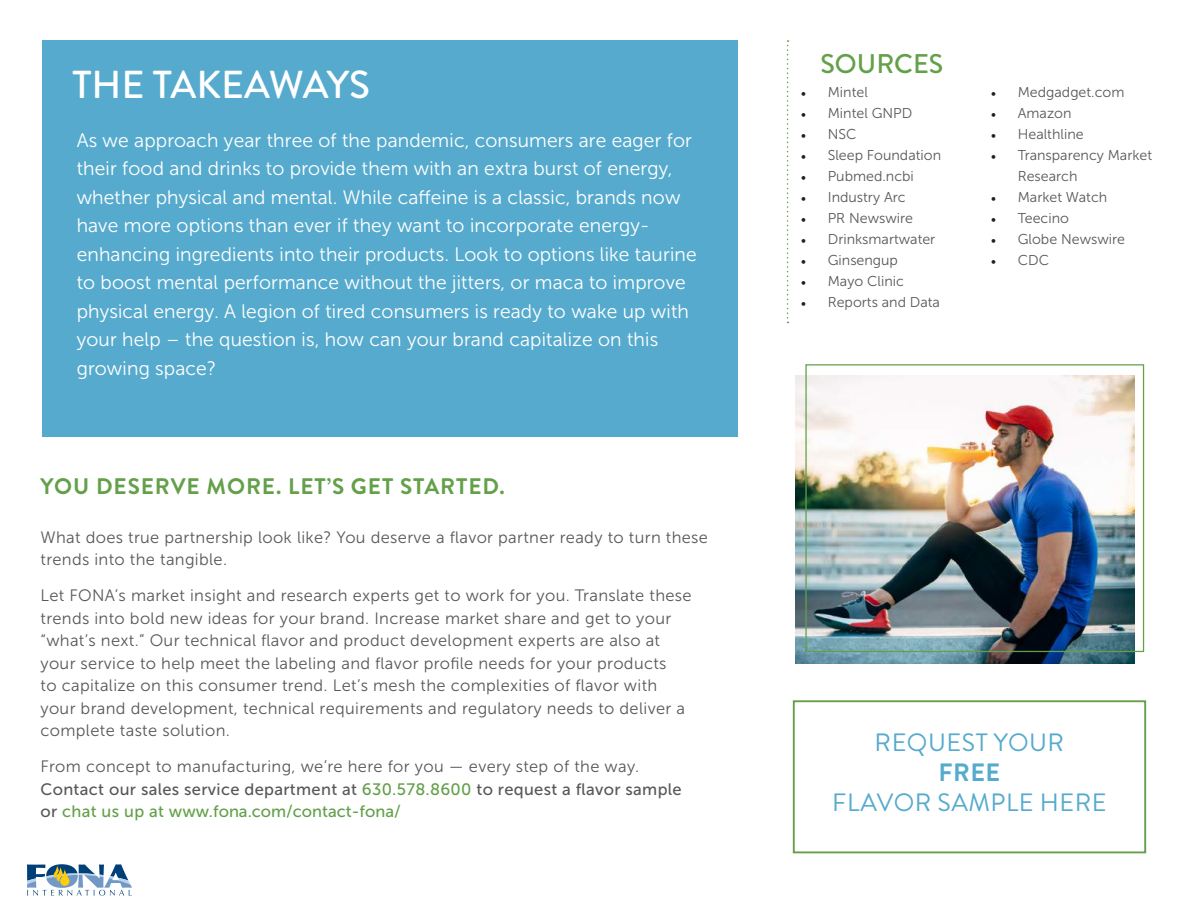
<style>
.page{position:relative;width:1188px;height:918px;background:#fff}
.page>*{position:absolute;margin:0;border:0;box-sizing:border-box;transform-origin:0 0}
.t1{font:500 39px "Brandon Grotesque";letter-spacing:-.005em;color:#fff}
.t2{font:500 27px "Brandon Grotesque";color:#63a049}
.t3{font:25.05px "Brandon Grotesque";letter-spacing:.02em;color:#55aacd}
.t4{font:700 25.05px "Brandon Grotesque";color:#55aacd}
.t5{font:700 22.5px "Brandon Grotesque";letter-spacing:.04em;color:#63a049}
.t6{font:19.5px/28.5px "Museo Sans 300";color:#fff}
.t7{font:16.5px/22.5px "Museo Sans 300";letter-spacing:.02em;color:#57585a}
.t8{font:16.5px/22.5px "Museo Sans 500";letter-spacing:.02em;color:#57585a}
.t9{font:14.25px/21px "Museo Sans 300";color:#57585a}
.s1{color:#63a049}
.s2{font-family:"Minion Pro";color:#231f20}
</style>
<div class="page">
<svg style="left:27px;top:864px;width:105px;height:32px"></svg>
<div style="left:42px;top:40px;width:695px;height:397px;background:#55aacd"></div>
<svg style="left:787px;top:40px;width:2px;height:283px"></svg>
<img style="left:796px;top:376px;width:338px;height:288px">
<div style="left:805px;top:364px;width:339px;height:288px;border:1px solid #63a049"></div>
<div style="left:793px;top:700px;width:353px;height:153px;border:2px solid #63a049"></div>
<h1 class="t1" style="left:72px;top:57px;width:299px">THE TAKEAWAYS</h1>
<p class="t6" style="left:77px;top:126px;width:622px">As we approach year three of the pandemic, consumers are eager for their food and drinks to provide them with an extra burst of energy, whether physical and mental. While caffeine is a classic, brands now have more options than ever if they want to incorporate energy&shy;enhancing ingredients into their products. Look to options like taurine to boost mental performance without the jitters, or maca to improve physical energy. A legion of tired consumers is ready to wake up with your help – the question is, how can your brand capitalize on this growing space?</p>
<h3 class="t5" style="left:40px;top:471px;width:466px">YOU DESERVE MORE. LET’S GET STARTED.</h3>
<p class="t7" style="left:40px;top:526px;width:669px">What does true partnership look like? You deserve a flavor partner ready to turn these trends into the tangible.</p>
<p class="t7" style="left:40px;top:585px;width:653px">Let FONA’s market insight and research experts get to work for you. Translate these trends into bold new ideas for your brand. Increase market share and get to your “what’s next.” Our technical flavor and product development experts are also at your service to help meet the labeling and flavor profile needs for your products<br>to capitalize on this consumer trend. Let’s mesh the complexities of flavor with your brand development, technical requirements and regulatory needs to deliver a complete taste solution.</p>
<p class="t7" style="left:40px;top:756px;width:600px">From concept to manufacturing, we’re here for you — every step of the way.</p>
<p class="t8" style="left:40px;top:778px;width:643px">Contact our sales service department at <span class="s1">630.578.8600</span> to request a flavor sample or <span class="s1">chat us up at www.fona.com/contact-fona/</span></p>
<h2 class="t2" style="left:820px;top:45px;width:124px">SOURCES</h2>
<p class="t9" style="left:801px;top:82px;width:69px"><span class="s2">•</span> Mintel</p>
<p class="t9" style="left:801px;top:103px;width:113px"><span class="s2">•</span> Mintel GNPD</p>
<p class="t9" style="left:801px;top:124px;width:57px"><span class="s2">•</span> NSC</p>
<p class="t9" style="left:801px;top:145px;width:142px"><span class="s2">•</span> Sleep Foundation</p>
<p class="t9" style="left:801px;top:166px;width:115px"><span class="s2">•</span> Pubmed.ncbi</p>
<p class="t9" style="left:801px;top:187px;width:106px"><span class="s2">•</span> Industry Arc</p>
<p class="t9" style="left:801px;top:208px;width:114px"><span class="s2">•</span> PR Newswire</p>
<p class="t9" style="left:801px;top:229px;width:136px"><span class="s2">•</span> Drinksmartwater</p>
<p class="t9" style="left:801px;top:250px;width:99px"><span class="s2">•</span> Ginsengup</p>
<p class="t9" style="left:801px;top:271px;width:105px"><span class="s2">•</span> Mayo Clinic</p>
<p class="t9" style="left:801px;top:292px;width:141px"><span class="s2">•</span> Reports and Data</p>
<p class="t9" style="left:991px;top:82px;width:135px"><span class="s2">•</span> Medgadget.com</p>
<p class="t9" style="left:991px;top:103px;width:82px"><span class="s2">•</span> Amazon</p>
<p class="t9" style="left:991px;top:124px;width:94px"><span class="s2">•</span> Healthline</p>
<p class="t9" style="left:1018px;top:145px;width:136px;text-indent:-27px"><span class="s2">•</span> Transparency Market<br>Research</p>
<p class="t9" style="left:991px;top:187px;width:118px"><span class="s2">•</span> Market Watch</p>
<p class="t9" style="left:991px;top:208px;width:80px"><span class="s2">•</span> Teecino</p>
<p class="t9" style="left:991px;top:229px;width:136px"><span class="s2">•</span> Globe Newswire</p>
<p class="t9" style="left:991px;top:250px;width:60px"><span class="s2">•</span> CDC</p>
<h3 class="t3" style="left:875px;top:725px;width:191px">REQUEST YOUR</h3>
<h3 class="t4" style="left:939px;top:755px;width:63px">FREE</h3>
<h3 class="t3" style="left:832px;top:785px;width:276px">FLAVOR SAMPLE HERE</h3>
</div>
